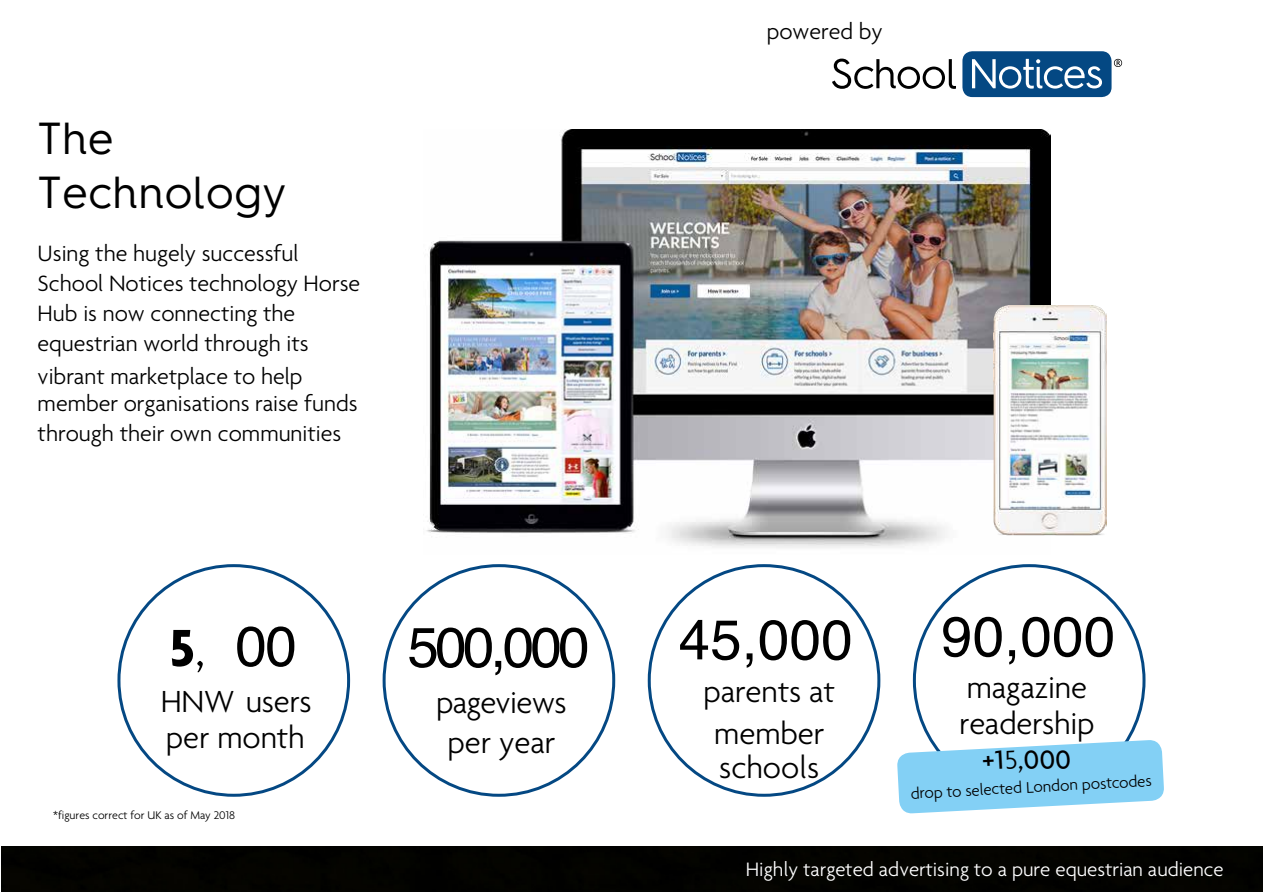
<style>
.page{position:relative;width:1263px;height:893px;background:#fff}
.page>*{position:absolute;margin:0;border:0;box-sizing:border-box;transform-origin:0 0}
.t1{font:56.25px "Helvetica";letter-spacing:.005em;color:#000}
.t2{font:45px/54px "Hurme Geometric Sans 4";color:#000}
.t3{font:300 33px/36px "Agenda";letter-spacing:-.005em;color:#000}
.t4{font:500 28.05px "Agenda";color:#000}
.t5{font:300 24px/30px "Agenda";color:#000}
.t6{font:300 21px "Agenda";color:#fff}
.t7{font:300 16.95px "Agenda";color:#000}
.t8{font:300 12px "Agenda";color:#000}
.s1{font-family:"Agenda";font-weight:700}
.s2{font-family:"Agenda";font-weight:300}
.s3{font-weight:300}
</style>
<div class="page">
<img style="left:426px;top:129px;width:624px;height:419px">
<img style="left:994px;top:305px;width:112px;height:230px">
<svg style="left:897px;top:739px;width:267px;height:75px"></svg>
<svg style="left:1114px;top:59px;width:8px;height:8px"></svg>
<div style="left:962px;top:51px;width:149px;height:46px;background:#044883;border-radius:10px"></div>
<svg style="left:972px;top:59px;width:130px;height:30px"></svg>
<svg style="left:832px;top:59px;width:124px;height:30px"></svg>
<div style="left:1px;top:847px;width:1261px;height:45px;background:#030300"></div>
<h2 class="t2" style="left:38px;top:110px;width:250px">The<br>Technology</h2>
<p class="t5" style="left:38px;top:240px;width:324px">Using the hugely successful<br>School Notices technology Horse<br>Hub is now connecting the equestrian world through its</p>
<p class="t5" style="left:38px;top:364px;width:322px;line-height:27.2px">vibrant marketplace to help member organisations raise funds</p>
<p class="t5" style="left:38px;top:420px;width:305px">through their own communities</p>
<h1 class="t1" style="left:169px;top:603px;width:129px"><span class="s1">5</span><span class="s2">,</span> 00</h1>
<h3 class="t3" style="left:161px;top:683px;width:152px">HNW users per month</h3>
<p class="t8" style="left:53px;top:808px;width:183px">*figures correct for UK as of May 2018</p>
<h1 class="t1" style="left:407px;top:604px;width:184px">500,000</h1>
<h3 class="t3" style="left:436px;top:682px;width:132px;line-height:39.6px;text-align:center">pageviews per year</h3>
<p class="t5" style="left:767px;top:18px;width:118px">powered by</p>
<h1 class="t1" style="left:679px;top:596px;width:175px">45,000</h1>
<h3 class="t3" style="left:703px;top:672px;width:133px;line-height:41.7px;text-align:center">parents at member</h3>
<h3 class="t3" style="left:719px;top:748px;width:101px">schools</h3>
<h1 class="t1" style="left:941px;top:593px;width:175px">90,000</h1>
<h3 class="t3" style="left:959px;top:668px;width:137px">magazine readership</h3>
<p class="t4" style="left:981px;top:745px;width:91px;rotate:-3deg">+1<span class="s3">5</span>,000</p>
<p class="t7" style="left:910px;top:783px;width:243px;rotate:-3deg">drop to selected London postcodes</p>
<p class="t6" style="left:746px;top:857px;width:479px">Highly targeted advertising to a pure equestrian audience</p>
</div>
